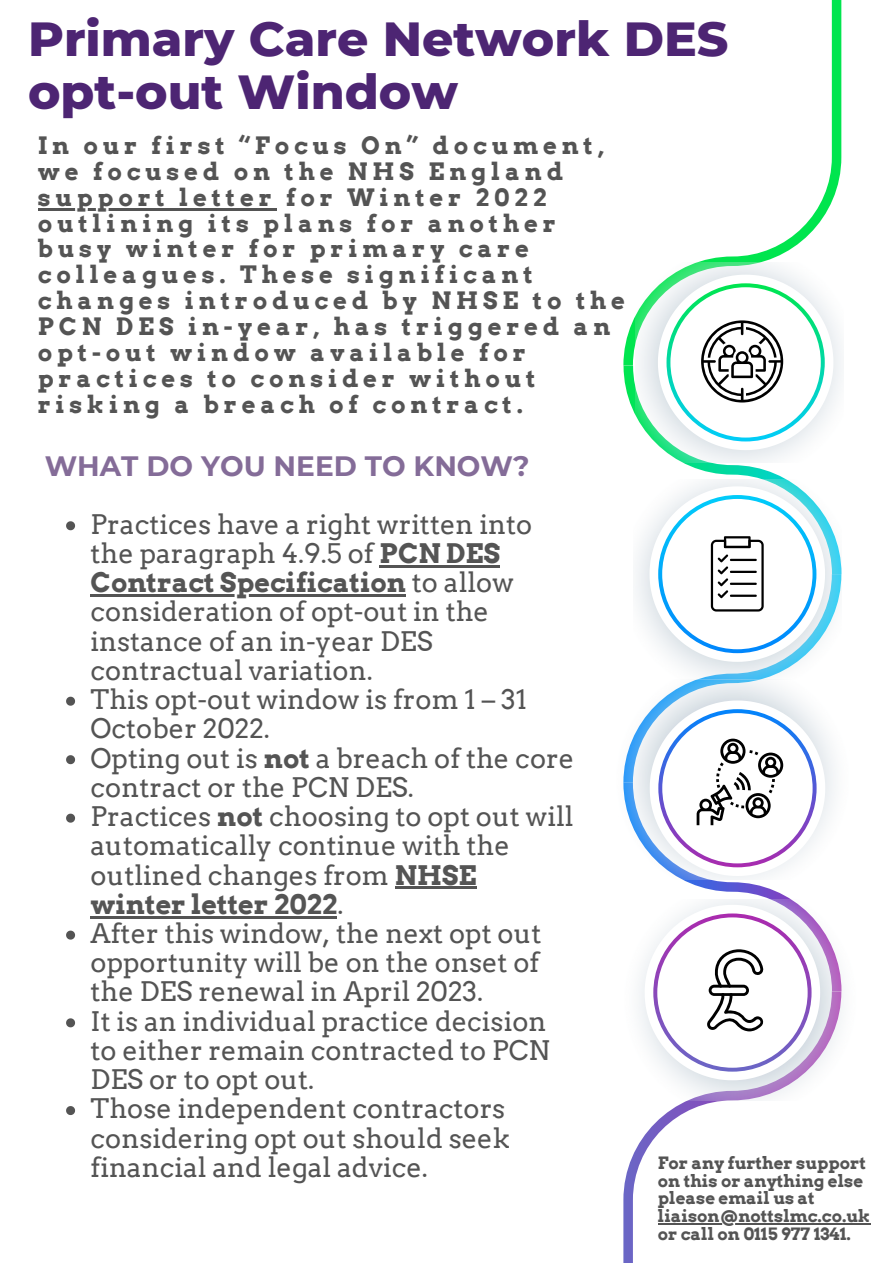
<style>
.page{position:relative;width:893px;height:1264px;background:#fff}
.page>*{position:absolute;margin:0;border:0;box-sizing:border-box;transform-origin:0 0}
.t1{font:800 48.75px/52.8px "Montserrat";color:#4d2573}
.t2{font:700 27.9px "Montserrat";color:#846c98}
.t3{font:27px/29.2px "Arvo";color:#545454}
.t4{font:700 24px/25.8px "Arvo";letter-spacing:.2em;color:#545454}
.t5{font:700 16.95px/17.5px "Arvo";color:#545454}
.s1{font-weight:700}
</style>
<div class="page">
<svg style="left:623px;top:0;width:218px;height:365px"></svg>
<svg style="left:623px;top:365px;width:163px;height:114px"></svg>
<svg style="left:681px;top:879px;width:110px;height:20px"></svg>
<svg style="left:623px;top:1099px;width:218px;height:163px"></svg>
<img style="left:635px;top:262px;width:207px;height:200px">
<img style="left:636px;top:479px;width:205px;height:200px">
<img style="left:623px;top:679px;width:212px;height:200px">
<img style="left:639px;top:899px;width:203px;height:200px">
<svg style="left:658px;top:275px;width:175px;height:175px"></svg>
<svg style="left:644px;top:904px;width:176px;height:176px"></svg>
<svg style="left:649px;top:486px;width:176px;height:175px"></svg>
<svg style="left:649px;top:700px;width:176px;height:176px"></svg>
<hr style="left:38px;top:208px;width:238px;height:2px;background:#545454">
<hr style="left:658px;top:1223px;width:212px;height:1px;background:#545454">
<svg style="left:66px;top:521px;width:9px;height:9px"></svg>
<hr style="left:379px;top:565px;width:121px;height:2px;background:#545454">
<hr style="left:90px;top:594px;width:316px;height:2px;background:#545454">
<svg style="left:66px;top:696px;width:9px;height:9px"></svg>
<svg style="left:66px;top:755px;width:9px;height:9px"></svg>
<svg style="left:66px;top:813px;width:9px;height:9px"></svg>
<hr style="left:395px;top:886px;width:81px;height:3px;background:#545454">
<hr style="left:90px;top:916px;width:247px;height:2px;background:#545454">
<svg style="left:66px;top:930px;width:9px;height:9px"></svg>
<svg style="left:66px;top:1018px;width:9px;height:9px"></svg>
<svg style="left:66px;top:1106px;width:9px;height:9px"></svg>
<h1 class="t1" style="left:28px;top:12px;width:702px">Primary Care Network DES opt-out Window</h1>
<p class="t4" style="left:38px;top:132px;width:588px">In our first “Focus On” document, we focused on the NHS England support letter for Winter 2022 outlining its plans for another busy winter for primary care colleagues. These significant changes introduced by NHSE to the<br>PCN DES in-year, has triggered an opt-out window available for practices to consider without risking a breach of contract.</p>
<p class="t2" style="left:45px;top:449px;width:486px">WHAT DO YOU NEED TO KNOW?</p>
<p class="t3" style="left:90px;top:509px;width:485px">Practices have a right written into the paragraph 4.9.5 of <span class="s1">PCN DES<br>Contract Specification</span> to allow consideration of opt-out in the instance of an in-year DES contractual variation.<br>This opt-out window is from 1 – 31<br>October 2022.<br>Opting out is <span class="s1">not</span> a breach of the core contract or the PCN DES.<br>Practices <span class="s1">not</span> choosing to opt out will automatically continue with the outlined changes from <span class="s1">NHSE winter letter 2022</span>.<br>After this window, the next opt out opportunity will be on the onset of the DES renewal in April 2023.<br>It is an individual practice decision to either remain contracted to PCN<br>DES or to opt out.<br>Those independent contractors considering opt out should seek financial and legal advice.</p>
<p class="t5" style="left:658px;top:1154px;width:214px">For any further support on this or anything else please email us at liaison@nottslmc.co.uk or call on 0115 977 1341.</p>
</div>
